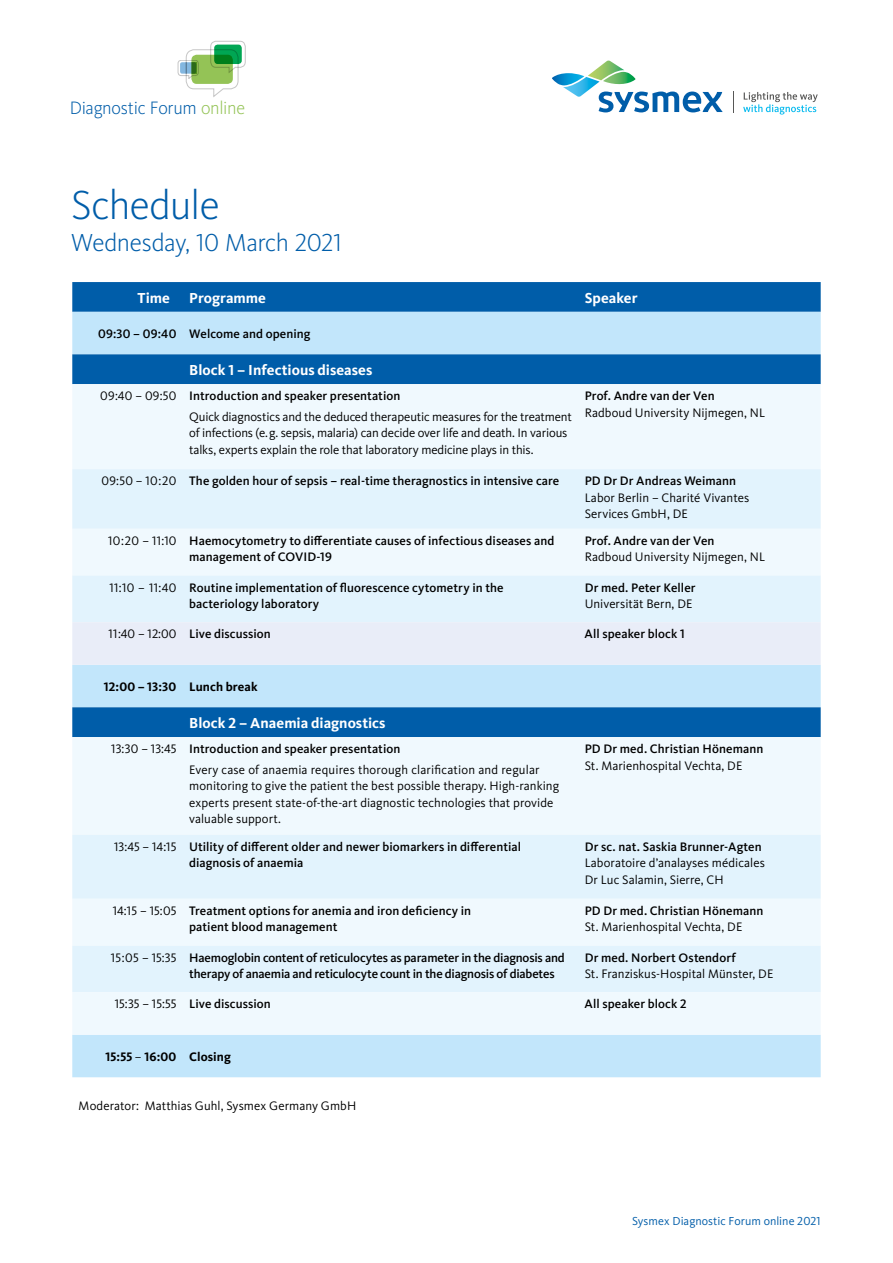
<style>
.page{position:relative;width:893px;height:1263px;background:#fff}
.page>*{position:absolute;margin:0;border:0;box-sizing:border-box;transform-origin:0 0}
.t1{font:300 42px "Kievit Pro";letter-spacing:-.015em;color:#005da9}
.t2{font:300 25.5px "Kievit Pro";letter-spacing:-.02em;color:#005da9}
.t3{font:300 18.6px "Kievit Pro";letter-spacing:-.015em;color:#005da9}
.t4{font:700 15px "Kievit Pro";color:#fff}
.t5{font:12.75px/16.5px "Kievit Pro";color:#000}
.t6{font:500 12.75px/16.5px "Kievit Pro";letter-spacing:.005em;color:#000}
.t7{font:500 12.75px/16.5px "Kievit Pro";letter-spacing:-.015em;color:#000}
.t8{font:700 12.75px "Kievit Pro";letter-spacing:.005em;color:#000}
.t9{font:12px "Kievit OT";letter-spacing:.005em;color:#005da9}
.s1{color:#94c356}
.s2{font-weight:500}
.s3{font-weight:400}
</style>
<div class="page">
<div style="left:72px;top:282px;width:749px;height:30px;background:#005da9"></div>
<div style="left:72px;top:312px;width:749px;height:765px;background:#c2e6fb"></div>
<div style="left:72px;top:354px;width:749px;height:30px;background:#005da9"></div>
<div style="left:72px;top:384px;width:749px;height:191px;background:#f0f9fe"></div>
<div style="left:72px;top:469px;width:749px;height:60px;background:#e2f3fd"></div>
<svg style="left:72px;top:575px;width:749px;height:417px;background:#b1d4ed"></svg>
<div style="left:72px;top:622px;width:749px;height:43px;background:#e9edf8"></div>
<div style="left:72px;top:737px;width:749px;height:208px;background:#f0f9fe"></div>
<div style="left:72px;top:835px;width:749px;height:64px;background:#e2f3fd"></div>
<div style="left:72px;top:992px;width:749px;height:43px;background:#f0f9fe"></div>
<svg style="left:552px;top:61px;width:171px;height:51px"></svg>
<svg style="left:733px;top:91px;width:1px;height:22px"></svg>
<svg style="left:743px;top:92px;width:75px;height:23px"></svg>
<svg style="left:178px;top:41px;width:68px;height:56px"></svg>
<h3 class="t3" style="left:70px;top:97px;width:177px">Diagnostic Forum <span class="s1">online</span></h3>
<h1 class="t1" style="left:71px;top:180px;width:150px">Schedule</h1>
<h2 class="t2" style="left:71px;top:227px;width:272px">Wednesday, 10 March 2021</h2>
<p class="t4" style="left:138px;top:289px;width:34px">Time</p>
<p class="t4" style="left:189px;top:289px;width:78px">Programme</p>
<p class="t4" style="left:585px;top:289px;width:54px">Speaker</p>
<p class="t6" style="left:98px;top:325px;width:214px">09:30 – 09:40 Welcome and opening</p>
<p class="t4" style="left:189px;top:361px;width:185px">Block 1 – Infectious diseases</p>
<p class="t5" style="left:189px;top:385px;width:384px;line-height:20.7px;text-indent:-89px">09:40 – 09:50 <span class="s2">Introduction and speaker presentation<br></span>Quick diagnostics and the deduced therapeutic measures for the treatment</p>
<p class="t5" style="left:189px;top:425px;width:380px">of infections (e.g. sepsis, malaria) can decide over life and death. In various talks, experts explain the role that laboratory medicine plays in this.</p>
<p class="t6" style="left:585px;top:388px;width:131px">Prof. Andre van der Ven</p>
<p class="t5" style="left:585px;top:404px;width:182px">Radboud University Nijmegen, NL</p>
<p class="t6" style="left:102px;top:473px;width:459px"><span class="s3">09:50 – 10:20</span> The golden hour of sepsis – real-time theragnostics in intensive care</p>
<p class="t6" style="left:585px;top:473px;width:153px">PD Dr Dr Andreas Weimann</p>
<p class="t5" style="left:585px;top:489px;width:166px">Labor Berlin – Charité Vivantes<br>Services GmbH, DE</p>
<p class="t6" style="left:189px;top:532px;width:367px;text-indent:-81px"><span class="s3">10:20 – 11:10</span> Haemocytometry to differentiate causes of infectious diseases and management of COVID-19</p>
<p class="t6" style="left:585px;top:532px;width:131px">Prof. Andre van der Ven</p>
<p class="t5" style="left:585px;top:549px;width:182px">Radboud University Nijmegen, NL</p>
<p class="t6" style="left:189px;top:579px;width:316px;text-indent:-80px"><span class="s3">11:10 – 11:40</span> Routine implementation of fluorescence cytometry in the bacteriology laboratory</p>
<p class="t6" style="left:585px;top:579px;width:112px">Dr med. Peter Keller</p>
<p class="t5" style="left:585px;top:595px;width:109px">Universität Bern, DE</p>
<p class="t6" style="left:109px;top:626px;width:164px"><span class="s3">11:40 – 12:00</span> Live discussion</p>
<p class="t6" style="left:585px;top:626px;width:102px">All speaker block 1</p>
<p class="t8" style="left:104px;top:679px;width:155px">12:00 – 13:30 Lunch break</p>
<p class="t4" style="left:189px;top:714px;width:198px">Block 2 – Anaemia diagnostics</p>
<p class="t5" style="left:189px;top:738px;width:352px;line-height:20.7px;text-indent:-78px">13:30 – 13:45 <span class="s2">Introduction and speaker presentation<br></span>Every case of anaemia requires thorough clarification and regular</p>
<p class="t5" style="left:189px;top:778px;width:371px">monitoring to give the patient the best possible therapy. High-ranking experts present state-of-the-art diagnostic technologies that provide valuable support.</p>
<p class="t6" style="left:585px;top:740px;width:180px">PD Dr med. Christian Hönemann</p>
<p class="t5" style="left:585px;top:757px;width:159px">St. Marienhospital Vechta, DE</p>
<p class="t6" style="left:189px;top:838px;width:333px;text-indent:-75px"><span class="s3">13:45 – 14:15</span> Utility of different older and newer biomarkers in differential diagnosis of anaemia</p>
<p class="t6" style="left:585px;top:838px;width:179px">Dr sc. nat. Saskia Brunner-Agten</p>
<p class="t5" style="left:585px;top:855px;width:182px">Laboratoire d’analayses médicales<br>Dr Luc Salamin, Sierre, CH</p>
<p class="t6" style="left:189px;top:902px;width:283px;text-indent:-76px"><span class="s3">14:15 – 15:05</span> Treatment options for anemia and iron deficiency in patient blood management</p>
<p class="t6" style="left:585px;top:902px;width:180px">PD Dr med. Christian Hönemann</p>
<p class="t5" style="left:585px;top:919px;width:159px">St. Marienhospital Vechta, DE</p>
<p class="t7" style="left:189px;top:949px;width:377px;text-indent:-78px"><span class="s3">15:05 – 15:35</span> Haemoglobin content of reticulocytes as parameter in the diagnosis and therapy of anaemia and reticulocyte count in the diagnosis of diabetes</p>
<p class="t6" style="left:585px;top:949px;width:153px">Dr med. Norbert Ostendorf</p>
<p class="t5" style="left:585px;top:965px;width:190px">St. Franziskus-Hospital Münster, DE</p>
<p class="t6" style="left:115px;top:996px;width:157px"><span class="s3">15:35 – 15:55</span> Live discussion</p>
<p class="t6" style="left:585px;top:996px;width:103px">All speaker block 2</p>
<p class="t8" style="left:106px;top:1049px;width:127px">15:55 <span class="s3">–</span> 16:00 Closing</p>
<p class="t5" style="left:79px;top:1097px;width:279px">Moderator: Matthias Guhl, Sysmex Germany GmbH</p>
<p class="t9" style="left:632px;top:1214px;width:190px">Sysmex Diagnostic Forum online 2021</p>
</div>
